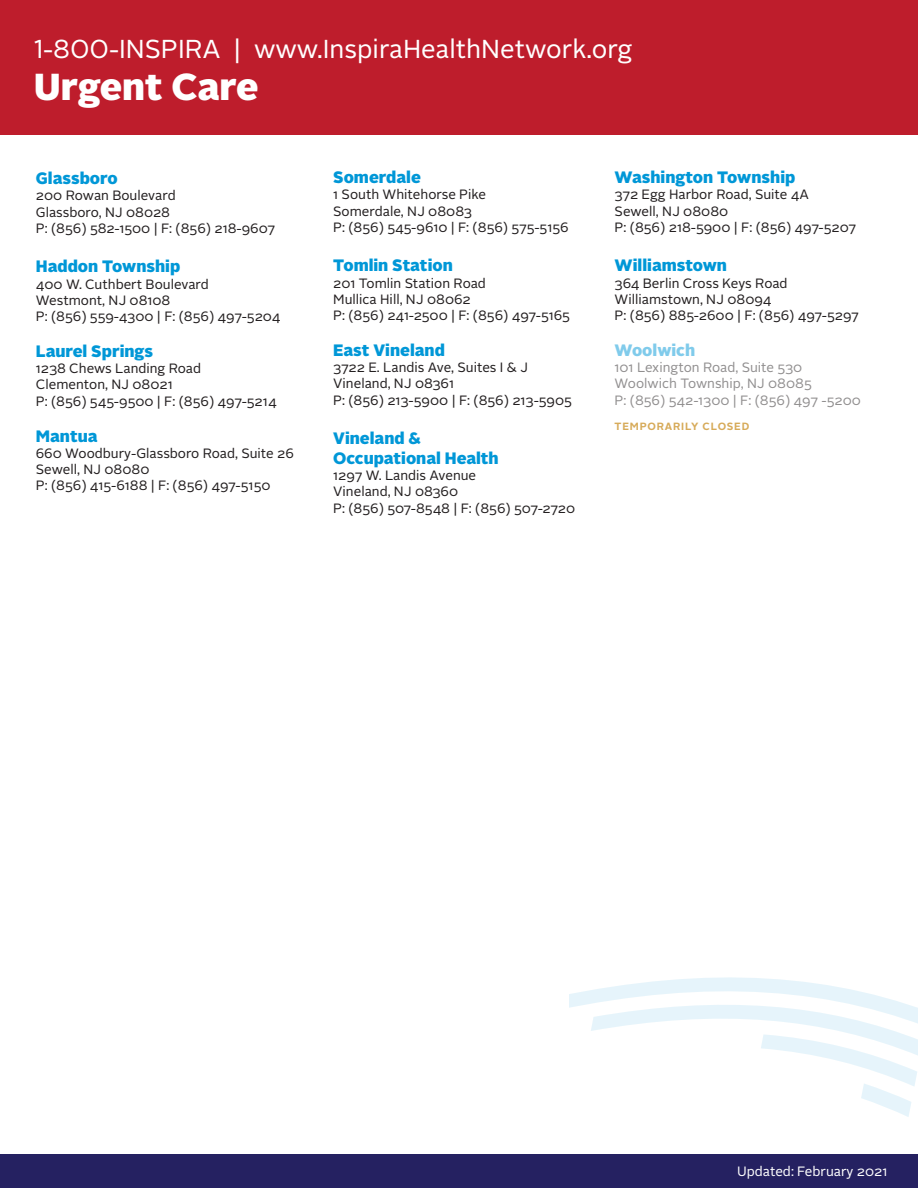
<style>
.page{position:relative;width:918px;height:1188px;background:#fff}
.page>*{position:absolute;margin:0;border:0;box-sizing:border-box;transform-origin:0 0}
.t1{font:900 37.5px "Alright Sans";letter-spacing:-.005em;color:#fff}
.t2{font:25.95px "Alright Sans";color:#fff}
.t3{font:900 16.5px/19.8px "Alright Sans";color:#0097d7}
.t4{font:900 16.5px "Alright Sans";color:rgb(0 151 215/.5)}
.t5{font:13.5px/16.2px "Alright Sans";color:#231f20}
.t6{font:13.5px/16.2px "Alright Sans";color:rgb(35 31 32/.5)}
.t7{font:13.5px "Alright Sans";color:#fff}
.t8{font:700 10.5px "Alright Sans";letter-spacing:.075em;color:#d7ab5a}
</style>
<div class="page">
<div style="left:0;top:0;width:918px;height:134px;background:#be1d2c"></div>
<div style="left:0;top:1155px;width:918px;height:33px;background:#252161"></div>
<svg style="left:569px;top:977px;width:349px;height:140px"></svg>
<h2 class="t2" style="left:34px;top:31px;width:600px">1-800-INSPIRA | www.InspiraHealthNetwork.org</h2>
<h1 class="t1" style="left:34px;top:60px;width:226px">Urgent Care</h1>
<p class="t3" style="left:36px;top:169px;width:83px">Glassboro</p>
<p class="t5" style="left:36px;top:188px;width:241px">200 Rowan Boulevard<br>Glassboro, NJ 08028<br>P: (856) 582-1500 | F: (856) 218-9607</p>
<p class="t3" style="left:36px;top:257px;width:146px">Haddon Township</p>
<p class="t5" style="left:36px;top:276px;width:246px">400 W. Cuthbert Boulevard<br>Westmont, NJ 08108<br>P: (856) 559-4300 | F: (856) 497-5204</p>
<p class="t3" style="left:36px;top:341px;width:119px">Laurel Springs</p>
<p class="t5" style="left:36px;top:361px;width:242px">1238 Chews Landing Road<br>Clementon, NJ 08021<br>P: (856) 545-9500 | F: (856) 497-5214</p>
<p class="t3" style="left:36px;top:426px;width:63px">Mantua</p>
<p class="t5" style="left:36px;top:445px;width:260px">660 Woodbury-Glassboro Road, Suite 26<br>Sewell, NJ 08080<br>P: (856) 415-6188 | F: (856) 497-5150</p>
<p class="t3" style="left:333px;top:168px;width:89px">Somerdale</p>
<p class="t5" style="left:333px;top:187px;width:237px">1 South Whitehorse Pike<br>Somerdale, NJ 08083<br>P: (856) 545-9610 | F: (856) 575-5156</p>
<p class="t3" style="left:333px;top:256px;width:121px">Tomlin Station</p>
<p class="t5" style="left:333px;top:275px;width:238px">201 Tomlin Station Road<br>Mullica Hill, NJ 08062<br>P: (856) 241-2500 | F: (856) 497-5165</p>
<p class="t3" style="left:333px;top:340px;width:113px">East Vineland</p>
<p class="t5" style="left:333px;top:360px;width:240px">3722 E. Landis Ave, Suites I &amp; J<br>Vineland, NJ 08361<br>P: (856) 213-5900 | F: (856) 213-5905</p>
<p class="t3" style="left:333px;top:429px;width:167px">Vineland &amp;<br>Occupational Health</p>
<p class="t5" style="left:333px;top:468px;width:244px">1297 W. Landis Avenue<br>Vineland, NJ 08360<br>P: (856) 507-8548 | F: (856) 507-2720</p>
<p class="t3" style="left:615px;top:167px;width:182px">Washington Township</p>
<p class="t5" style="left:615px;top:187px;width:243px">372 Egg Harbor Road, Suite 4A<br>Sewell, NJ 08080<br>P: (856) 218-5900 | F: (856) 497-5207</p>
<p class="t3" style="left:615px;top:256px;width:114px">Williamstown</p>
<p class="t5" style="left:615px;top:275px;width:246px">364 Berlin Cross Keys Road<br>Williamstown, NJ 08094<br>P: (856) 885-2600 | F: (856) 497-5297</p>
<p class="t4" style="left:615px;top:338px;width:82px">Woolwich</p>
<p class="t6" style="left:615px;top:360px;width:248px">101 Lexington Road, Suite 530<br>Woolwich Township, NJ 08085<br>P: (856) 542-1300 | F: (856) 497 -5200</p>
<p class="t8" style="left:615px;top:419px;width:136px">TEMPORARILY CLOSED</p>
<p class="t7" style="left:737px;top:1162px;width:152px">Updated: February 2021</p>
</div>
